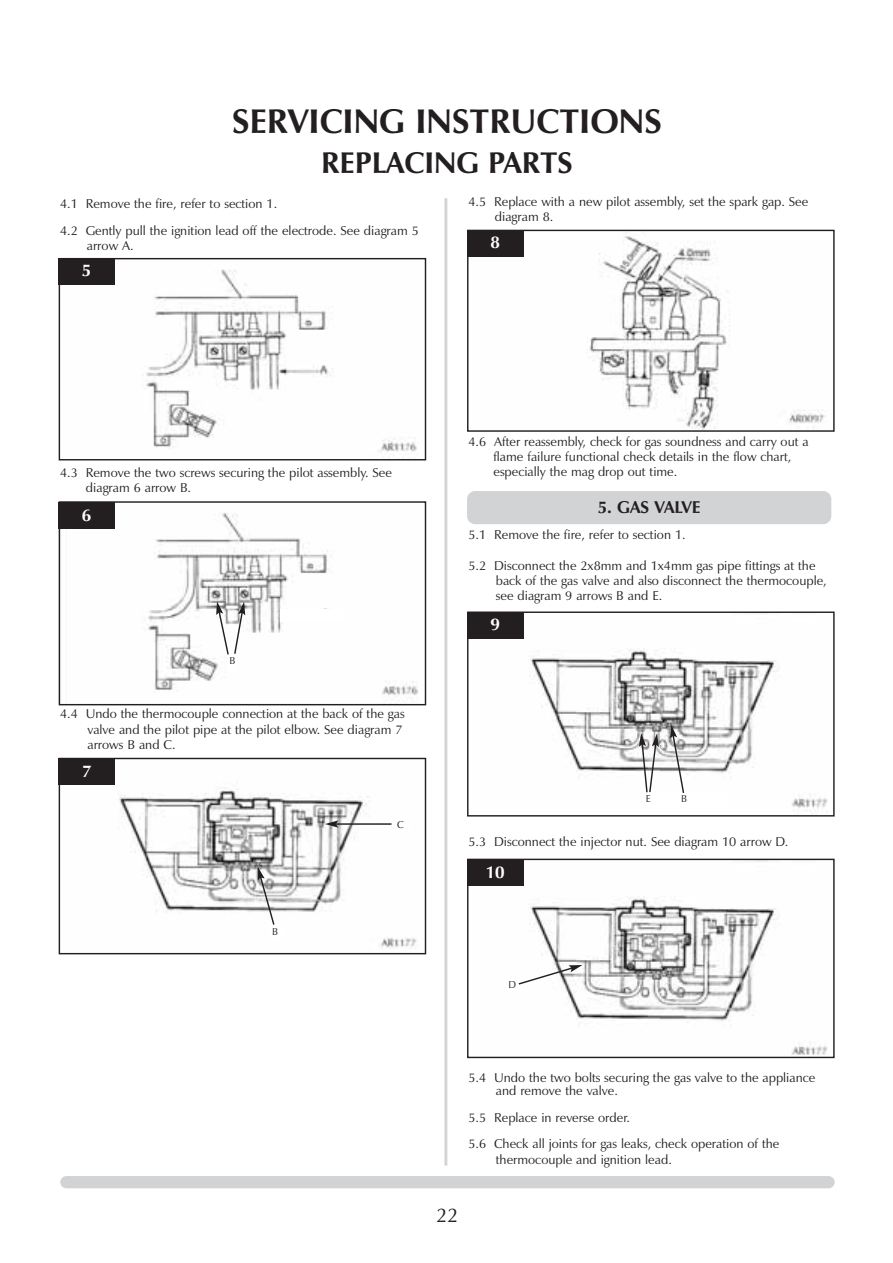
<style>
.page{position:relative;width:893px;height:1263px;background:#fff}
.page>*{position:absolute;margin:0;border:0;box-sizing:border-box;transform-origin:0 0}
.t1{font:700 34.5px "Zapf Humanist 601 BT";color:#231f20}
.t2{font:700 30.3px "Zapf Humanist 601 BT";color:#231f20}
.t3{font:20.1px "Zapf Humanist 601 BT";color:#231f20}
.t4{font:700 17.25px "Zapf Humanist 601 BT";color:#231f20}
.t5{font:700 17.25px "Zapf Humanist 601 BT";color:#fff}
.t6{font:12.9px/15.1px "Zapf Humanist 601 BT";color:#231f20}
.t7{font:10.05px "Zapf Humanist 601 BT";color:#231f20}
</style>
<div class="page">
<div style="left:467px;top:491px;width:364px;height:33px;background:#d1d3d4;border-radius:8px"></div>
<img style="left:469px;top:232px;width:356px;height:198px">
<div style="left:467px;top:230px;width:367px;height:202px;border:1px solid #231f20"></div>
<img style="left:469px;top:614px;width:359px;height:197px">
<div style="left:467px;top:612px;width:367px;height:205px;border:1px solid #231f20"></div>
<img style="left:523px;top:861px;width:305px;height:195px">
<div style="left:467px;top:859px;width:367px;height:199px;border:1px solid #231f20"></div>
<div style="left:60px;top:1176px;width:774px;height:12px;background:#d1d3d4;border-radius:6px"></div>
<hr style="left:444px;top:198px;width:3px;height:968px;background:#d1d3d4">
<img style="left:146px;top:269px;width:271px;height:189px">
<div style="left:59px;top:258px;width:367px;height:202px;border:1px solid #231f20"></div>
<img style="left:148px;top:512px;width:271px;height:184px">
<div style="left:59px;top:501px;width:367px;height:204px;border:1px solid #231f20"></div>
<img style="left:119px;top:787px;width:298px;height:162px">
<div style="left:59px;top:758px;width:367px;height:196px;border:1px solid #231f20"></div>
<div style="left:59px;top:258px;width:56px;height:27px;background:#231f20"></div>
<div style="left:59px;top:503px;width:56px;height:26px;background:#231f20"></div>
<div style="left:59px;top:759px;width:56px;height:26px;background:#231f20"></div>
<div style="left:467px;top:230px;width:56px;height:26px;background:#231f20"></div>
<div style="left:467px;top:612px;width:56px;height:26px;background:#231f20"></div>
<div style="left:467px;top:860px;width:56px;height:26px;background:#231f20"></div>
<div style="left:281px;top:609px;width:65px;height:12px;background:#fff"></div>
<div style="left:228px;top:655px;width:10px;height:16px;background:#fff"></div>
<svg style="left:216px;top:601px;width:29px;height:55px"></svg>
<div style="left:270px;top:926px;width:15px;height:13px;background:#fff"></div>
<div style="left:395px;top:819px;width:15px;height:13px;background:#fff"></div>
<svg style="left:258px;top:867px;width:17px;height:59px"></svg>
<hr style="left:336px;top:823px;width:55px;height:2px;background:#231f20">
<svg style="left:325px;top:820px;width:13px;height:8px"></svg>
<div style="left:644px;top:793px;width:84px;height:14px;background:#fff"></div>
<svg style="left:639px;top:733px;width:20px;height:61px"></svg>
<svg style="left:670px;top:725px;width:15px;height:68px"></svg>
<div style="left:507px;top:979px;width:19px;height:14px;background:#fff"></div>
<svg style="left:518px;top:965px;width:64px;height:21px"></svg>
<h1 class="t1" style="left:232px;top:107px;width:431px">SERVICING INSTRUCTIONS</h1>
<h2 class="t2" style="left:321px;top:151px;width:253px">REPLACING PARTS</h2>
<p class="t6" style="left:60px;top:191px;width:360px;line-height:26.7px">4.1 Remove the fire, refer to section 1.<br>4.2 Gently pull the ignition lead off the electrode. See diagram 5</p>
<p class="t6" style="left:87px;top:239px;width:48px">arrow A.</p>
<h3 class="t5" style="left:82px;top:264px;width:11px">5</h3>
<p class="t6" style="left:495px;top:195px;width:315px;text-indent:-26px">4.5 Replace with a new pilot assembly, set the spark gap. See diagram 8.</p>
<h3 class="t5" style="left:490px;top:235px;width:11px">8</h3>
<p class="t6" style="left:86px;top:466px;width:307px;text-indent:-26px">4.3 Remove the two screws securing the pilot assembly. See diagram 6 arrow B.</p>
<h3 class="t5" style="left:82px;top:508px;width:11px">6</h3>
<p class="t7" style="left:229px;top:656px;width:8px">B</p>
<p class="t6" style="left:87px;top:708px;width:319px;text-indent:-27px">4.4 Undo the thermocouple connection at the back of the gas valve and the pilot pipe at the pilot elbow. See diagram 7 arrows B and C.</p>
<h3 class="t5" style="left:82px;top:764px;width:11px">7</h3>
<p class="t7" style="left:272px;top:928px;width:8px">B</p>
<p class="t7" style="left:397px;top:820px;width:8px">C</p>
<p class="t6" style="left:493px;top:435px;width:317px;text-indent:-25px">4.6 After reassembly, check for gas soundness and carry out a flame failure functional check details in the flow chart, especially the mag drop out time.</p>
<h3 class="t4" style="left:597px;top:500px;width:104px">5. GAS VALVE</h3>
<p class="t6" style="left:468px;top:528px;width:219px">5.1 Remove the fire, refer to section 1.</p>
<p class="t6" style="left:496px;top:559px;width:332px;text-indent:-27px">5.2 Disconnect the 2x8mm and 1x4mm gas pipe fittings at the back of the gas valve and also disconnect the thermocouple, see diagram 9 arrows B and E.</p>
<h3 class="t5" style="left:490px;top:617px;width:11px">9</h3>
<p class="t7" style="left:645px;top:795px;width:6px">E</p>
<p class="t7" style="left:681px;top:795px;width:8px">B</p>
<p class="t6" style="left:468px;top:835px;width:321px">5.3 Disconnect the injector nut. See diagram 10 arrow D.</p>
<h3 class="t5" style="left:485px;top:865px;width:20px">10</h3>
<p class="t7" style="left:508px;top:981px;width:9px">D</p>
<p class="t6" style="left:496px;top:1072px;width:321px;line-height:12.9px;text-indent:-27px">5.4 Undo the two bolts securing the gas valve to the appliance and remove the valve.</p>
<p class="t6" style="left:468px;top:1105px;width:312px;line-height:26.7px">5.5 Replace in reverse order.<br>5.6 Check all joints for gas leaks, check operation of the</p>
<p class="t6" style="left:496px;top:1153px;width:177px">thermocouple and ignition lead.</p>
<h3 class="t3" style="left:436px;top:1207px;width:24px">22</h3>
</div>
